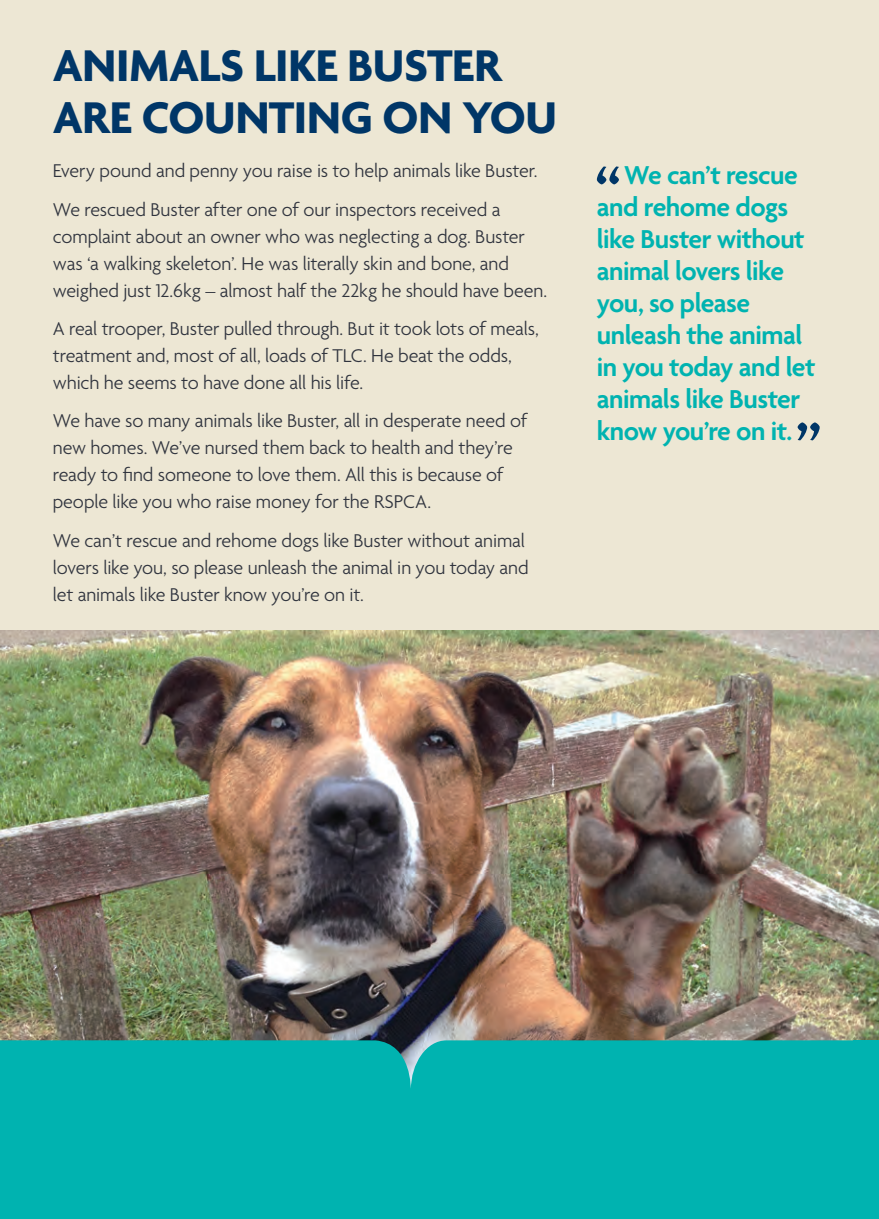
<style>
.page{position:relative;width:879px;height:1219px;background:#fff}
.page>*{position:absolute;margin:0;border:0;box-sizing:border-box;transform-origin:0 0}
.t1{font:700 48px/52px "Agenda";letter-spacing:-.01em;color:#003667}
.t2{font:600 28px/32px "Agenda";letter-spacing:-.02em;color:#00b3b0}
.t3{font:300 20px/27px "Agenda";letter-spacing:-.005em;color:#30343e}
</style>
<div class="page">
<div style="left:0;top:0;width:879px;height:1101px;background:#ede7d4"></div>
<img style="left:0;top:631px;width:879px;height:409px">
<div style="left:0;top:1040px;width:854px;height:144px;background:#00b3b0"></div>
<div style="left:854px;top:1040px;width:25px;height:179px;background:#00b3b0"></div>
<div style="left:0;top:1184px;width:879px;height:35px;background:#00b3b0"></div>
<svg style="left:597px;top:166px;width:22px;height:18px"></svg>
<svg style="left:797px;top:422px;width:22px;height:18px"></svg>
<h1 class="t1" style="left:53px;top:43px;width:505px">ANIMALS LIKE BUSTER<br>ARE COUNTING ON YOU</h1>
<p class="t3" style="left:53px;top:153px;width:486px;line-height:38.4px">Every pound and penny you raise is to help animals like Buster.<br>We rescued Buster after one of our inspectors received a</p>
<p class="t3" style="left:53px;top:224px;width:496px">complaint about an owner who was neglecting a dog. Buster was ‘a walking skeleton’. He was literally skin and bone, and weighed just 12.6kg – almost half the 22kg he should have been.</p>
<p class="t3" style="left:53px;top:316px;width:487px">A real trooper, Buster pulled through. But it took lots of meals, treatment and, most of all, loads of TLC. He beat the odds, which he seems to have done all his life.</p>
<p class="t3" style="left:53px;top:409px;width:476px">We have so many animals like Buster, all in desperate need of new homes. We’ve nursed them back to health and they’re ready to find someone to love them. All this is because of people like you who raise money for the RSPCA.</p>
<p class="t3" style="left:53px;top:528px;width:477px">We can’t rescue and rehome dogs like Buster without animal lovers like you, so please unleash the animal in you today and let animals like Buster know you’re on it.</p>
<h2 class="t2" style="left:597px;top:159px;width:220px;text-indent:27px">We can’t rescue and rehome dogs like Buster without animal lovers like you, so please unleash the animal in you today and let animals like Buster know you’re on it.</h2>
</div>
